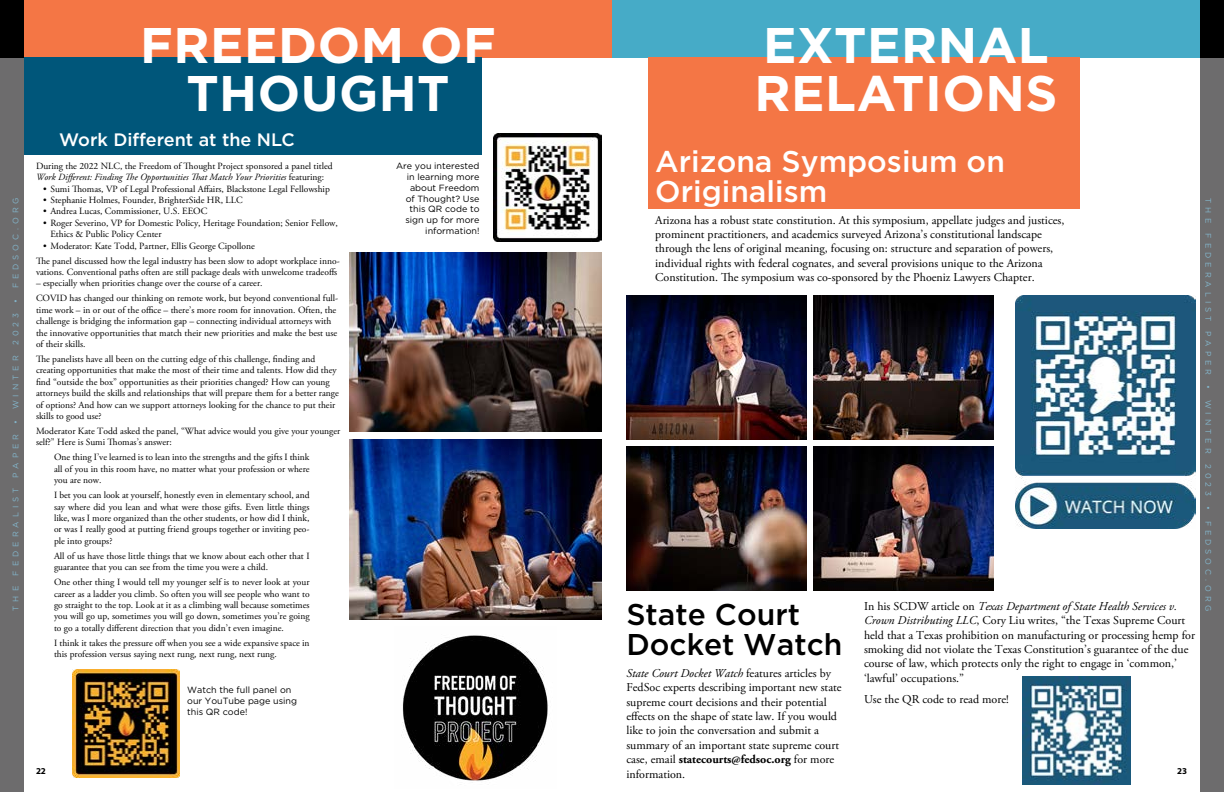
<style>
.page{position:relative;width:1224px;height:792px;background:#fff}
.page>*{position:absolute;margin:0;border:0;box-sizing:border-box;transform-origin:0 0}
.t1{font:700 50px/48px "Gotham";letter-spacing:.01em;color:#fff}
.t2{font:500 30px/30px "Gotham";color:#fff}
.t3{font:500 30px/30px "Gotham";color:#000}
.t4{font:500 18px "Gotham";color:#fff}
.t5{font:12px/14.4px "Adobe Garamond Pro";color:#000}
.t6{font:9.5px/11.4px "Adobe Garamond Pro";color:#000}
.t7{font:9px/10.8px "Gotham";color:#000}
.t8{font:700 9px "Myriad Pro";color:#000}
.t9{font:8px "Gotham";letter-spacing:.5em;color:#83b6cc}
.s1{font-style:italic}
.s2{font-weight:700}
</style>
<div class="page">
<div style="left:1200px;top:53px;width:24px;height:739px;background:#6d6c6d"></div>
<div style="left:612px;top:0;width:588px;height:58px;background:#46abc7"></div>
<div style="left:1200px;top:0;width:24px;height:58px;background:#000"></div>
<div style="left:0;top:53px;width:24px;height:739px;background:#6d6c6d"></div>
<div style="left:0;top:0;width:24px;height:58px;background:#000"></div>
<div style="left:24px;top:0;width:588px;height:58px;background:#f47645"></div>
<div style="left:648px;top:58px;width:432px;height:151px;background:#f47645"></div>
<div style="left:24px;top:58px;width:457px;height:97px;background:#00567a"></div>
<img style="left:401px;top:635px;width:147px;height:146px">
<img style="left:349px;top:252px;width:252px;height:180px">
<img style="left:349px;top:439px;width:252px;height:180px">
<img style="left:1015px;top:295px;width:180px;height:234px">
<img style="left:626px;top:295px;width:180px;height:144px">
<img style="left:814px;top:446px;width:180px;height:144px">
<img style="left:1022px;top:677px;width:108px;height:108px">
<img style="left:626px;top:446px;width:180px;height:144px">
<img style="left:814px;top:295px;width:180px;height:144px">
<img style="left:493px;top:133px;width:108px;height:108px">
<img style="left:72px;top:670px;width:108px;height:108px">
<p class="t9" style="left:10px;top:303px;width:107px;rotate:-90deg">• FEDSOC.ORG</p>
<p class="t9" style="left:10px;top:345px;width:34px;rotate:-90deg">2023</p>
<p class="t9" style="left:10px;top:424px;width:69px;rotate:-90deg">• WINTER</p>
<p class="t9" style="left:10px;top:478px;width:45px;rotate:-90deg">PAPER</p>
<p class="t9" style="left:10px;top:576px;width:89px;rotate:-90deg">FEDERALIST</p>
<p class="t9" style="left:10px;top:611px;width:26px;rotate:-90deg">THE</p>
<h1 class="t1" style="left:140px;top:21px;width:357px;text-align:center">FREEDOM OF<br>THOUGHT</h1>
<h1 class="t1" style="left:755px;top:21px;width:304px">EXTERNAL<br>RELATIONS</h1>
<h3 class="t4" style="left:59px;top:128px;width:237px">Work Different at the NLC</h3>
<p class="t6" style="left:36px;top:161px;width:298px">During the 2022 NLC, the Freedom of Thought Project sponsored a panel titled<br><span class="s1">Work Different: Finding The Opportunities That Match Your Priorities</span> featuring:</p>
<p class="t6" style="left:43px;top:183px;width:288px">• Sumi Thomas, VP of Legal Professional Affairs, Blackstone Legal Fellowship</p>
<p class="t6" style="left:43px;top:195px;width:201px">• Stephanie Holmes, Founder, BrighterSide HR, LLC</p>
<p class="t6" style="left:43px;top:206px;width:166px">• Andrea Lucas, Commissioner, U.S. EEOC</p>
<p class="t6" style="left:50px;top:218px;width:289px;text-indent:-7px">• Roger Severino, VP for Domestic Policy, Heritage Foundation; Senior Fellow,<br>Ethics &amp; Public Policy Center</p>
<p class="t6" style="left:36px;top:239px;width:305px;line-height:15px;text-indent:7px">• Moderator: Kate Todd, Partner, Ellis George Cipollone<br>The panel discussed how the legal industry has been slow to adopt workplace inno-</p>
<p class="t6" style="left:36px;top:267px;width:303px">vations. Conventional paths often are still package deals with unwelcome tradeoffs</p>
<p class="t6" style="left:36px;top:276px;width:304px;line-height:15px">– especially when priorities change over the course of a career.<br>COVID has changed our thinking on remote work, but beyond conventional full-</p>
<p class="t6" style="left:36px;top:305px;width:303px">time work – in or out of the office – there’s more room for innovation. Often, the challenge is bridging the information gap – connecting individual attorneys with the innovative opportunities that match their new priorities and make the best use of their skills.</p>
<p class="t6" style="left:36px;top:354px;width:304px">The panelists have all been on the cutting edge of this challenge, finding and creating opportunities that make the most of their time and talents. How did they find “outside the box” opportunities as their priorities changed? How can young attorneys build the skills and relationships that will prepare them for a better range of options? And how can we support attorneys looking for the chance to put their skills to good use?</p>
<p class="t6" style="left:36px;top:426px;width:306px">Moderator Kate Todd asked the panel, “What advice would you give your younger self?” Here is Sumi Thomas’s answer:</p>
<p class="t6" style="left:54px;top:452px;width:257px;text-align:justify">One thing I’ve learned is to lean into the strengths and the gifts I think all of you in this room have, no matter what your profession or where you are now.</p>
<p class="t6" style="left:54px;top:490px;width:257px;text-align:justify">I bet you can look at yourself, honestly even in elementary school, and say where did you lean and what were those gifts. Even little things like, was I more organized than the other students, or how did I think, or was I really good at putting friend groups together or inviting peo&shy;ple into groups?</p>
<p class="t6" style="left:54px;top:551px;width:257px">All of us have those little things that we know about each other that I guarantee that you can see from the time you were a child.</p>
<p class="t6" style="left:54px;top:577px;width:257px;text-align:justify">One other thing I would tell my younger self is to never look at your career as a ladder you climb. So often you will see people who want to go straight to the top. Look at it as a climbing wall because sometimes you will go up, sometimes you will go down, sometimes you’re going to go a totally different direction that you didn’t even imagine.</p>
<p class="t6" style="left:54px;top:638px;width:257px">I think it takes the pressure off when you see a wide expansive space in this profession versus saying next rung, next rung, next rung.</p>
<p class="t7" style="left:187px;top:685px;width:111px">Watch the full panel on our YouTube page using this QR code!</p>
<h2 class="t2" style="left:655px;top:146px;width:351px">Arizona Symposium on<br>Originalism</h2>
<p class="t5" style="left:655px;top:213px;width:411px">Arizona has a robust state constitution. At this symposium, appellate judges and justices, prominent practitioners, and academics surveyed Arizona’s constitutional landscape through the lens of original meaning, focusing on: structure and separation of powers, individual rights with federal cognates, and several provisions unique to the Arizona Constitution. The symposium was co-sponsored by the Phoeniz Lawyers Chapter.</p>
<p class="t7" style="left:396px;top:160px;width:85px;text-align:right">Are you interested in learning more about Freedom<br>of Thought? Use this QR code to sign up for more information!</p>
<p class="t5" style="left:864px;top:599px;width:333px">In his SCDW article on <span class="s1">Texas Department of State Health Services v.<br>Crown Distributing LLC</span>, Cory Liu writes, “the Texas Supreme Court held that a Texas prohibition on manufacturing or processing hemp for smoking did not violate the Texas Constitution’s guarantee of the due course of law, which protects only the right to engage in ‘common,’ ‘lawful’ occupations.”</p>
<p class="t5" style="left:864px;top:693px;width:146px">Use the QR code to read more!</p>
<h2 class="t3" style="left:626px;top:599px;width:217px">State Court<br>Docket Watch</h2>
<p class="t5" style="left:626px;top:666px;width:217px"><span class="s1">State Court Docket Watch</span> features articles by FedSoc experts describing important new state supreme court decisions and their potential effects on the shape of state law. If you would like to join the conversation and submit a summary of an important state supreme court case, email <span class="s2">statecourts@fedsoc.org</span> for more information.</p>
<p class="t8" style="left:36px;top:765px;width:11px">22</p>
<p class="t8" style="left:1177px;top:765px;width:11px">23</p>
<p class="t9" style="left:1214px;top:198px;width:26px;rotate:90deg">THE</p>
<p class="t9" style="left:1214px;top:233px;width:89px;rotate:90deg">FEDERALIST</p>
<p class="t9" style="left:1214px;top:331px;width:45px;rotate:90deg">PAPER</p>
<p class="t9" style="left:1214px;top:385px;width:69px;rotate:90deg">• WINTER</p>
<p class="t9" style="left:1214px;top:464px;width:34px;rotate:90deg">2023</p>
<p class="t9" style="left:1214px;top:506px;width:107px;rotate:90deg">• FEDSOC.ORG</p>
</div>
